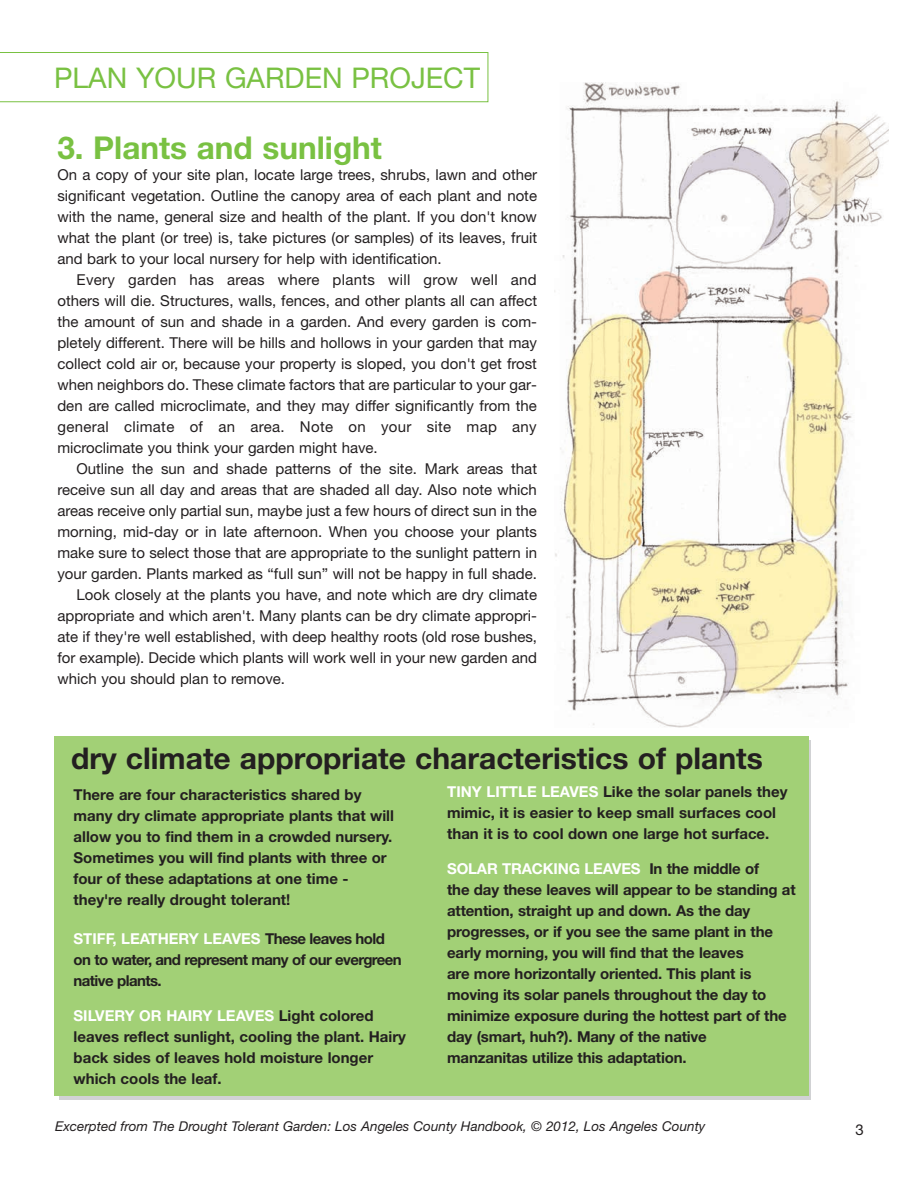
<style>
.page{position:relative;width:918px;height:1188px;background:#fff}
.page>*{position:absolute;margin:0;border:0;box-sizing:border-box;transform-origin:0 0}
.t1{font:700 31.5px "Helvetica Neue";color:#79c142}
.t2{font:700 30px "Helvetica Neue";color:#231f20}
.t3{font:28.5px "Helvetica Neue";color:#79c142}
.t4{font:15px/21px "Helvetica Neue";color:#231f20;text-align:justify}
.t5{font:700 15px/21px "Helvetica Neue";letter-spacing:-.01em;color:#231f20}
.t6{font:700 15px/21px "Helvetica Neue";letter-spacing:-.04em;color:#231f20}
.t7{font:italic 13.5px "Helvetica Neue";color:#231f20}
.s1{color:#fff}
</style>
<div class="page">
<img style="left:555px;top:83px;width:334px;height:645px">
<div style="left:54px;top:736px;width:755px;height:359px;background:#a2d076"></div>
<svg style="left:0;top:52px;width:488px;height:50px"></svg>
<h3 class="t3" style="left:54px;top:61px;width:428px">PLAN YOUR GARDEN PROJECT</h3>
<h1 class="t1" style="left:57px;top:128px;width:326px">3. Plants and sunlight</h1>
<p class="t4" style="left:57px;top:164px;width:481px">On a copy of your site plan, locate large trees, shrubs, lawn and other significant vegetation. Outline the canopy area of each plant and note with the name, general size and health of the plant. If you don't know what the plant (or tree) is, take pictures (or samples) of its leaves, fruit and bark to your local nursery for help with identification.</p>
<p class="t4" style="left:57px;top:269px;width:481px;text-indent:19px">Every garden has areas where plants will grow well and others will die. Structures, walls, fences, and other plants all can affect the amount of sun and shade in a garden. And every garden is com&shy;pletely different. There will be hills and hollows in your garden that may collect cold air or, because your property is sloped, you don't get frost when neighbors do. These climate factors that are particular to your gar&shy;den are called microclimate, and they may differ significantly from the general climate of an area. Note on your site map any microclimate you think your garden might have.</p>
<p class="t4" style="left:77px;top:458px;width:462px">Outline the sun and shade patterns of the site. Mark areas that</p>
<p class="t4" style="left:57px;top:479px;width:481px">receive sun all day and areas that are shaded all day. Also note which</p>
<p class="t4" style="left:57px;top:500px;width:481px">areas receive only partial sun, maybe just a few hours of direct sun in the</p>
<p class="t4" style="left:57px;top:521px;width:481px">morning, mid-day or in late afternoon. When you choose your plants</p>
<p class="t4" style="left:57px;top:542px;width:481px">make sure to select those that are appropriate to the sunlight pattern in</p>
<p class="t4" style="left:57px;top:563px;width:481px">your garden. Plants marked as “full sun” will not be happy in full shade.</p>
<p class="t4" style="left:77px;top:584px;width:462px">Look closely at the plants you have, and note which are dry climate</p>
<p class="t4" style="left:57px;top:605px;width:481px">appropriate and which aren't. Many plants can be dry climate appropri-</p>
<p class="t4" style="left:57px;top:626px;width:481px">ate if they're well established, with deep healthy roots (old rose bushes,</p>
<p class="t4" style="left:57px;top:647px;width:481px">for example). Decide which plants will work well in your new garden and</p>
<p class="t4" style="left:57px;top:668px;width:229px">which you should plan to remove.</p>
<h2 class="t2" style="left:71px;top:740px;width:693px">dry climate appropriate characteristics of plants</h2>
<p class="t5" style="left:74px;top:784px;width:322px">There are four characteristics shared by many dry climate appropriate plants that will allow you to find them in a crowded nursery.<br>Sometimes you will find plants with three or four of these adaptations at one time - they're really drought tolerant!</p>
<p class="t6" style="left:74px;top:928px;width:330px"><span class="s1">STIFF, LEATHERY LEAVES</span> These leaves hold on to water, and represent many of our evergreen native plants.</p>
<p class="t5" style="left:74px;top:1005px;width:334px"><span class="s1">SILVERY OR HAIRY LEAVES</span> Light colored leaves reflect sunlight, cooling the plant. Hairy back sides of leaves hold moisture longer which cools the leaf.</p>
<p class="t5" style="left:447px;top:781px;width:342px"><span class="s1">TINY LITTLE LEAVES</span> Like the solar panels they mimic, it is easier to keep small surfaces cool than it is to cool down one large hot surface.</p>
<p class="t5" style="left:447px;top:858px;width:350px"><span class="s1">SOLAR TRACKING LEAVES</span> In the middle of<br>the day these leaves will appear to be standing at attention, straight up and down. As the day progresses, or if you see the same plant in the early morning, you will find that the leaves<br>are more horizontally oriented. This plant is moving its solar panels throughout the day to minimize exposure during the hottest part of the day (smart, huh?). Many of the native<br>manzanitas utilize this adaptation.</p>
<p class="t7" style="left:55px;top:1118px;width:652px">Excerpted from The Drought Tolerant Garden: Los Angeles County Handbook, © 2012, Los Angeles County</p>
<p class="t4" style="left:856px;top:1119px;width:10px">3</p>
</div>
